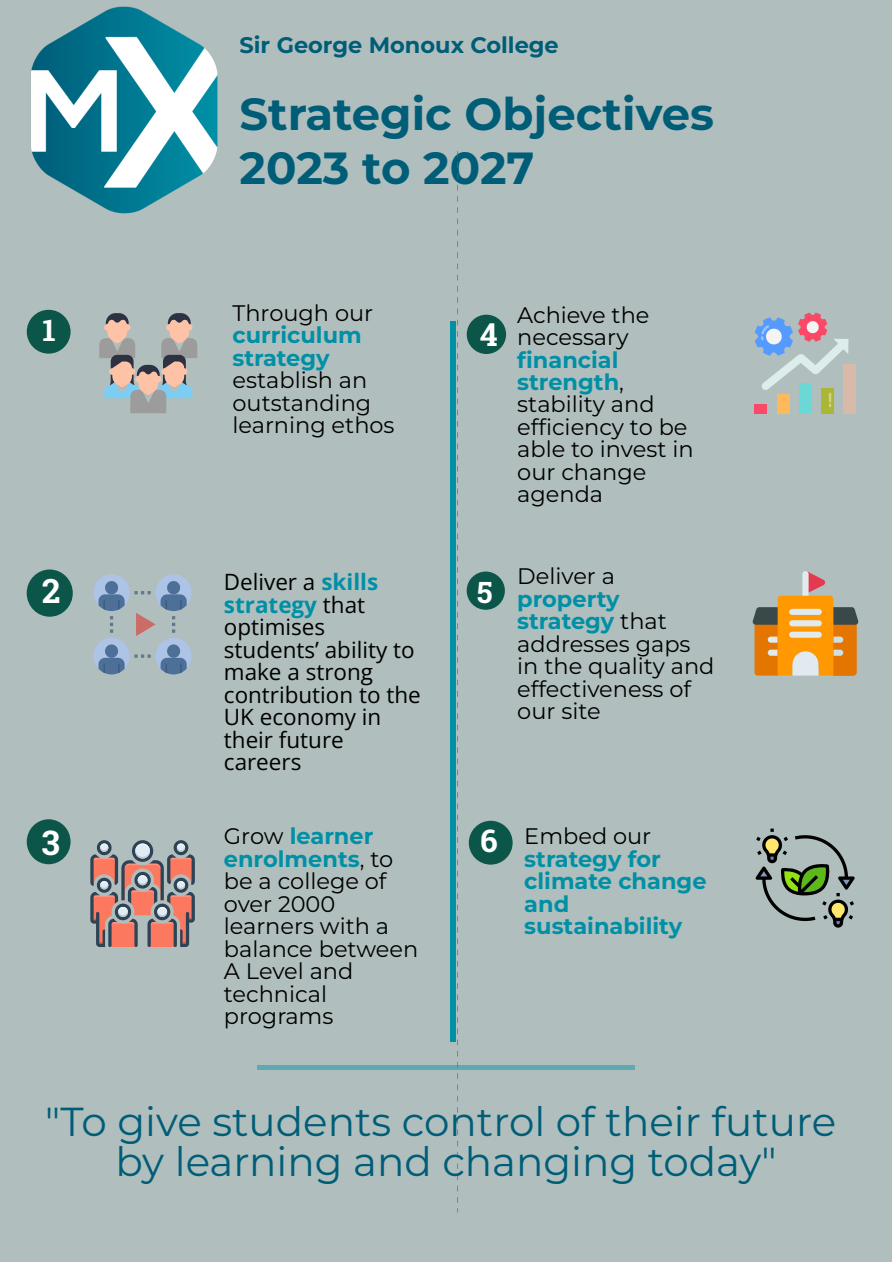
<style>
.page{position:relative;width:892px;height:1262px;background:#fff}
.page>*{position:absolute;margin:0;border:0;box-sizing:border-box;transform-origin:0 0}
.t1{font:700 44.95px/54px "Montserrat";color:#005d78}
.t2{font:40.45px/40.5px "Montserrat";color:#005d78;text-align:center}
.t3{font:700 34.05px "Roboto Slab";color:#fff}
.t4{font:700 33.55px "Roboto Slab";color:#fff}
.t5{font:700 31.85px "Roboto Slab";color:#fff}
.t6{font:700 31.3px "Roboto Slab";color:#fff}
.t7{font:700 30px "Roboto Slab";color:#fff}
.t8{font:700 29.6px "Roboto Slab";color:#fff}
.t9{font:22.5px/22.5px "Montserrat";color:#000}
.t10{font:22.5px/22.5px "Open Sans";color:#000}
.t11{font:700 22.5px/22.5px "Montserrat";color:#0090a6}
.t12{font:700 22.5px "Montserrat";color:#005d78}
.s1{font-weight:700;color:#0090a6}
.s2{font-weight:400;color:#000}
</style>
<div class="page">
<div style="left:0;top:0;width:892px;height:1261px;background:#b0bfbd"></div>
<hr style="left:257px;top:1065px;width:378px;height:4px;background:#61a9b2">
<div style="left:450px;top:321px;width:5px;height:720px;background:#0090a6"></div>
<svg style="left:457px;top:151px;width:1px;height:17px"></svg>
<svg style="left:457px;top:196px;width:1px;height:28px"></svg>
<svg style="left:457px;top:241px;width:1px;height:28px"></svg>
<svg style="left:457px;top:286px;width:1px;height:28px"></svg>
<svg style="left:457px;top:331px;width:1px;height:28px"></svg>
<svg style="left:457px;top:387px;width:1px;height:17px"></svg>
<svg style="left:457px;top:432px;width:1px;height:17px"></svg>
<svg style="left:457px;top:477px;width:1px;height:17px"></svg>
<svg style="left:457px;top:522px;width:1px;height:28px"></svg>
<svg style="left:457px;top:567px;width:1px;height:28px"></svg>
<svg style="left:457px;top:612px;width:1px;height:28px"></svg>
<svg style="left:457px;top:657px;width:1px;height:28px"></svg>
<svg style="left:457px;top:713px;width:1px;height:17px"></svg>
<svg style="left:457px;top:758px;width:1px;height:17px"></svg>
<svg style="left:457px;top:803px;width:1px;height:17px"></svg>
<svg style="left:457px;top:848px;width:1px;height:17px"></svg>
<svg style="left:457px;top:893px;width:1px;height:28px"></svg>
<svg style="left:457px;top:938px;width:1px;height:28px"></svg>
<svg style="left:457px;top:983px;width:1px;height:28px"></svg>
<svg style="left:457px;top:1028px;width:1px;height:28px"></svg>
<svg style="left:457px;top:1084px;width:1px;height:17px"></svg>
<svg style="left:457px;top:1129px;width:1px;height:17px"></svg>
<svg style="left:457px;top:1174px;width:1px;height:17px"></svg>
<div style="left:27px;top:310px;width:44px;height:43px;background:#0b5649;border-radius:50%"></div>
<div style="left:27px;top:569px;width:46px;height:47px;background:#0b5649;border-radius:50%"></div>
<div style="left:27px;top:819px;width:44px;height:45px;background:#0b5649;border-radius:50%"></div>
<div style="left:469px;top:820px;width:44px;height:44px;background:#0b5649;border-radius:50%"></div>
<div style="left:467px;top:315px;width:39px;height:39px;background:#0b5649;border-radius:50%"></div>
<div style="left:467px;top:571px;width:38px;height:39px;background:#0b5649;border-radius:50%"></div>
<svg style="left:99px;top:313px;width:98px;height:100px"></svg>
<svg style="left:94px;top:574px;width:98px;height:100px"></svg>
<svg style="left:90px;top:840px;width:105px;height:107px"></svg>
<div style="left:755px;top:404px;width:12px;height:10px;background:#fa4968"></div>
<div style="left:777px;top:394px;width:12px;height:20px;background:#ffb95c"></div>
<div style="left:799px;top:383px;width:12px;height:31px;background:#6cd8d5"></div>
<div style="left:821px;top:388px;width:12px;height:26px;background:#abb734"></div>
<div style="left:843px;top:364px;width:12px;height:50px;background:#d9baa8"></div>
<svg style="left:755px;top:312px;width:93px;height:95px"></svg>
<svg style="left:753px;top:571px;width:105px;height:104px"></svg>
<div style="left:789px;top:631px;width:33px;height:7px;background:#e0eaef;border-radius:3px"></div>
<div style="left:789px;top:620px;width:33px;height:6px;background:#e0eaef;border-radius:3px"></div>
<div style="left:789px;top:609px;width:33px;height:6px;background:#e0eaef;border-radius:3px"></div>
<svg style="left:756px;top:828px;width:99px;height:99px"></svg>
<img style="left:31px;top:6px;width:187px;height:208px">
<p class="t12" style="left:240px;top:31px;width:321px">Sir George Monoux College</p>
<p class="t7" style="left:43px;top:309px;width:15px">1</p>
<p class="t4" style="left:42px;top:568px;width:20px">2</p>
<p class="t1" style="left:240px;top:87px;width:476px">Strategic Objectives<br>2023 to 2027</p>
<p class="t9" style="left:233px;top:301px;width:164px">Through our <span class="s1">curriculum strategy </span>establish an outstanding learning ethos</p>
<p class="t10" style="left:224px;top:570px;width:198px">Deliver a <span class="s1">skills strategy</span> that optimises students’ ability to make a strong contribution to the<br>UK economy in their future careers</p>
<p class="t5" style="left:480px;top:312px;width:20px">4</p>
<p class="t9" style="left:517px;top:303px;width:178px">Achieve the necessary <span class="s1">financial strength</span>, stability and efficiency to be able to invest in our change agenda</p>
<p class="t8" style="left:477px;top:571px;width:17px">5</p>
<p class="t9" style="left:517px;top:565px;width:199px">Deliver a <span class="s1">property strategy</span> that addresses gaps in the quality and effectiveness of our site</p>
<p class="t9" style="left:224px;top:825px;width:196px">Grow <span class="s1">learner enrolments</span>, to be a college of over 2000 learners with a balance between<br>A Level and technical programs</p>
<p class="t3" style="left:41px;top:819px;width:20px">3</p>
<p class="t6" style="left:480px;top:819px;width:19px">6</p>
<p class="t11" style="left:524px;top:825px;width:184px"><span class="s2">Embed our </span>strategy for climate change and sustainability</p>
<p class="t2" style="left:45px;top:1101px;width:792px">"To give students control of their future by learning and changing today"</p>
</div>
